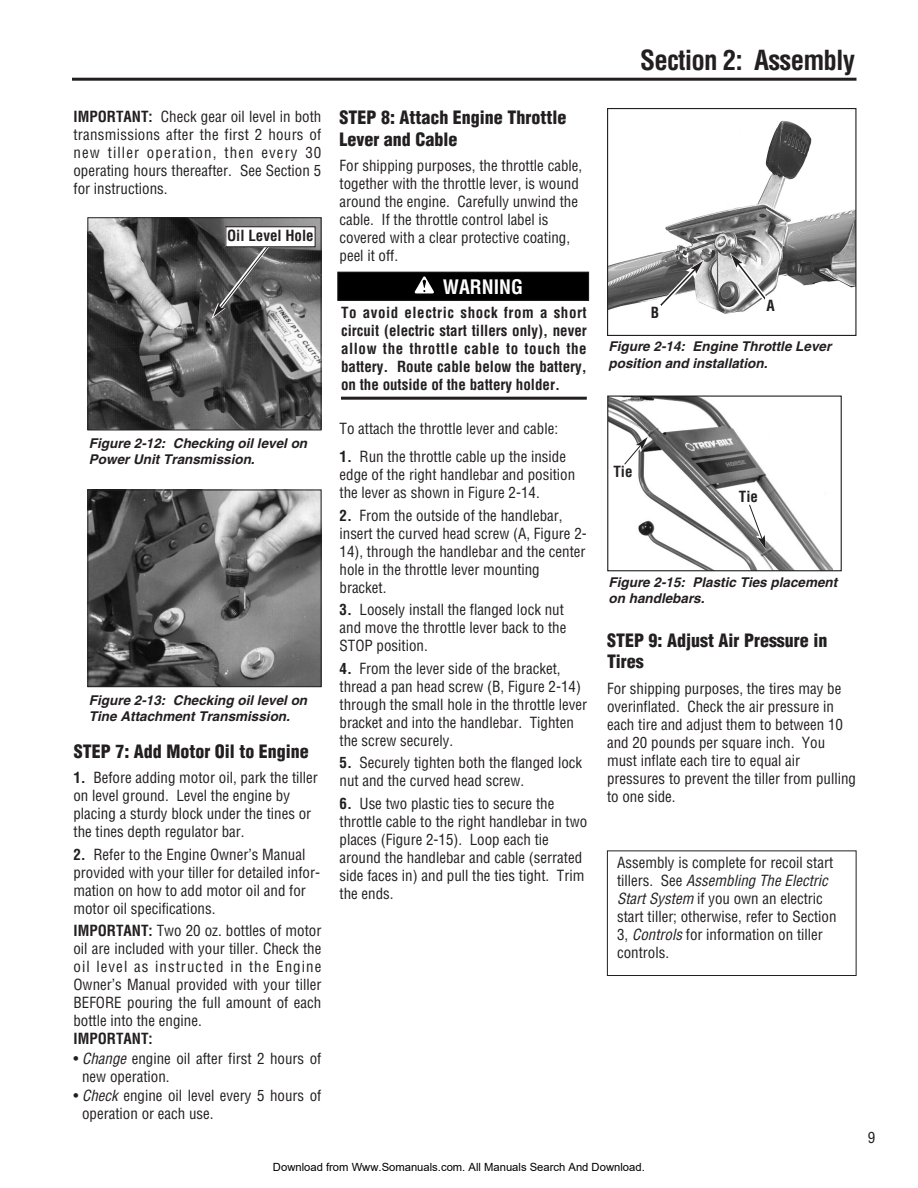
<style>
.page{position:relative;width:918px;height:1188px;background:#fff}
.page>*{position:absolute;margin:0;border:0;box-sizing:border-box;transform-origin:0 0}
.t1{font:700 condensed 27px "Helvetica";letter-spacing:-.03em;color:#231f20}
.t2{font:700 condensed 19.5px "Helvetica";color:#fff}
.t3{font:900 condensed 18px/21.6px "Helvetica";color:#231f20}
.t4{font:condensed 15px/18px "Helvetica";color:#231f20}
.t5{font:700 condensed 15px/18px "Helvetica";color:#231f20;text-align:justify}
.t6{font:italic 700 13.5px/16.2px "Helvetica";color:#231f20}
.t7{font:11.25px "Arial";color:#000}
.s1{font-weight:700}
.s2{font-style:italic}
</style>
<div class="page">
<hr style="left:72px;top:78px;width:784px;height:3px;background:#231f20">
<img style="left:89px;top:219px;width:230px;height:209px">
<div style="left:87px;top:217px;width:234px;height:213px;border:1px solid #231f20"></div>
<img style="left:89px;top:492px;width:230px;height:193px">
<div style="left:87px;top:490px;width:234px;height:197px;border:1px solid #231f20"></div>
<svg style="left:211px;top:239px;width:63px;height:80px;background:#585858"></svg>
<hr style="left:341px;top:397px;width:246px;height:3px;background:#231f20">
<div style="left:338px;top:272px;width:251px;height:28px;background:#000"></div>
<svg style="left:415px;top:276px;width:19px;height:17px"></svg>
<div style="left:337px;top:272px;width:252px;height:29px;border:1px solid #231f20"></div>
<div style="left:226px;top:227px;width:89px;height:20px;background:#fff"></div>
<div style="left:225px;top:226px;width:90px;height:21px;border:1px solid #231f20"></div>
<img style="left:609px;top:120px;width:245px;height:194px">
<div style="left:607px;top:108px;width:249px;height:228px;border:1px solid #231f20"></div>
<svg style="left:730px;top:253px;width:45px;height:57px"></svg>
<svg style="left:654px;top:259px;width:50px;height:54px"></svg>
<div style="left:649px;top:306px;width:12px;height:16px;background:#fff"></div>
<div style="left:765px;top:298px;width:11px;height:16px;background:#fff"></div>
<img style="left:609px;top:398px;width:224px;height:171px">
<div style="left:607px;top:396px;width:235px;height:175px;border:1px solid #231f20"></div>
<svg style="left:745px;top:500px;width:21px;height:51px"></svg>
<svg style="left:619px;top:436px;width:30px;height:33px"></svg>
<div style="left:607px;top:850px;width:249px;height:126px;border:1px solid #231f20"></div>
<h1 class="t1" style="left:640px;top:50px;width:216px">Section 2: Assembly</h1>
<p class="t4" style="left:73px;top:109px;width:249px;text-align:justify"><span class="s1">IMPORTANT:</span> Check gear oil level in both transmissions after the first 2 hours of new tiller operation, then every 30 operating hours thereafter. See Section 5 for instructions.</p>
<p class="t5" style="left:227px;top:228px;width:88px">Oil Level Hole</p>
<p class="t6" style="left:89px;top:436px;width:220px">Figure 2-12: Checking oil level on<br>Power Unit Transmission.</p>
<p class="t6" style="left:89px;top:693px;width:220px">Figure 2-13: Checking oil level on<br>Tine Attachment Transmission.</p>
<p class="t3" style="left:74px;top:742px;width:236px">STEP 7: Add Motor Oil to Engine</p>
<p class="t4" style="left:73px;top:770px;width:246px"><span class="s1">1.</span> Before adding motor oil, park the tiller on level ground. Level the engine by placing a sturdy block under the tines or the tines depth regulator bar.</p>
<p class="t4" style="left:73px;top:847px;width:248px"><span class="s1">2.</span> Refer to the Engine Owner’s Manual provided with your tiller for detailed infor&shy;mation on how to add motor oil and for motor oil specifications.</p>
<p class="t4" style="left:74px;top:923px;width:249px;text-align:justify"><span class="s1">IMPORTANT:</span> Two 20 oz. bottles of motor oil are included with your tiller. Check the oil level as instructed in the Engine Owner’s Manual provided with your tiller BEFORE pouring the full amount of each bottle into the engine.</p>
<p class="t5" style="left:74px;top:1031px;width:81px">IMPORTANT:</p>
<p class="t4" style="left:82px;top:1051px;width:241px;text-indent:-9px">• <span class="s2">Change</span> engine oil after first 2 hours of new operation.</p>
<p class="t4" style="left:82px;top:1088px;width:241px;text-indent:-9px">• <span class="s2">Check</span> engine oil level every 5 hours of operation or each use.</p>
<p class="t3" style="left:340px;top:109px;width:228px">STEP 8: Attach Engine Throttle<br>Lever and Cable</p>
<p class="t4" style="left:340px;top:158px;width:244px">For shipping purposes, the throttle cable, together with the throttle lever, is wound around the engine. Carefully unwind the cable. If the throttle control label is covered with a clear protective coating, peel it off.</p>
<h2 class="t2" style="left:443px;top:279px;width:82px">WARNING</h2>
<p class="t5" style="left:341px;top:305px;width:247px">To avoid electric shock from a short circuit (electric start tillers only), never allow the throttle cable to touch the battery. Route cable below the battery, on the outside of the battery holder.</p>
<p class="t4" style="left:340px;top:420px;width:220px">To attach the throttle lever and cable:</p>
<p class="t4" style="left:340px;top:449px;width:237px"><span class="s1">1.</span> Run the throttle cable up the inside edge of the right handlebar and position the lever as shown in Figure 2-14.</p>
<p class="t4" style="left:340px;top:507px;width:249px"><span class="s1">2.</span> From the outside of the handlebar, insert the curved head screw (A, Figure 2-<br>14), through the handlebar and the center hole in the throttle lever mounting bracket.</p>
<p class="t4" style="left:340px;top:602px;width:228px"><span class="s1">3.</span> Loosely install the flanged lock nut and move the throttle lever back to the<br>STOP position.</p>
<p class="t4" style="left:340px;top:661px;width:249px"><span class="s1">4.</span> From the lever side of the bracket, thread a pan head screw (B, Figure 2-14) through the small hole in the throttle lever bracket and into the handlebar. Tighten the screw securely.</p>
<p class="t4" style="left:340px;top:755px;width:244px"><span class="s1">5.</span> Securely tighten both the flanged lock nut and the curved head screw.</p>
<p class="t4" style="left:340px;top:796px;width:249px"><span class="s1">6.</span> Use two plastic ties to secure the throttle cable to the right handlebar in two places (Figure 2-15). Loop each tie around the handlebar and cable (serrated side faces in) and pull the ties tight. Trim the ends.</p>
<p class="t5" style="left:651px;top:305px;width:10px">B</p>
<p class="t5" style="left:766px;top:297px;width:10px">A</p>
<p class="t6" style="left:609px;top:340px;width:224px">Figure 2-14: Engine Throttle Lever position and installation.</p>
<p class="t5" style="left:613px;top:464px;width:21px">Tie</p>
<p class="t5" style="left:739px;top:489px;width:21px">Tie</p>
<p class="t6" style="left:609px;top:575px;width:230px">Figure 2-15: Plastic Ties placement on handlebars.</p>
<p class="t3" style="left:607px;top:631px;width:222px">STEP 9: Adjust Air Pressure in<br>Tires</p>
<p class="t4" style="left:607px;top:680px;width:251px">For shipping purposes, the tires may be overinflated. Check the air pressure in each tire and adjust them to between 10 and 20 pounds per square inch. You must inflate each tire to equal air pressures to prevent the tiller from pulling to one side.</p>
<p class="t4" style="left:617px;top:855px;width:221px">Assembly is complete for recoil start tillers. See <span class="s2">Assembling The Electric Start System</span> if you own an electric start tiller; otherwise, refer to Section 3, <span class="s2">Controls</span> for information on tiller controls.</p>
<p class="t7" style="left:273px;top:1160px;width:373px">Download from Www.Somanuals.com. All Manuals Search And Download.</p>
<p class="t4" style="left:868px;top:1130px;width:9px">9</p>
</div>
